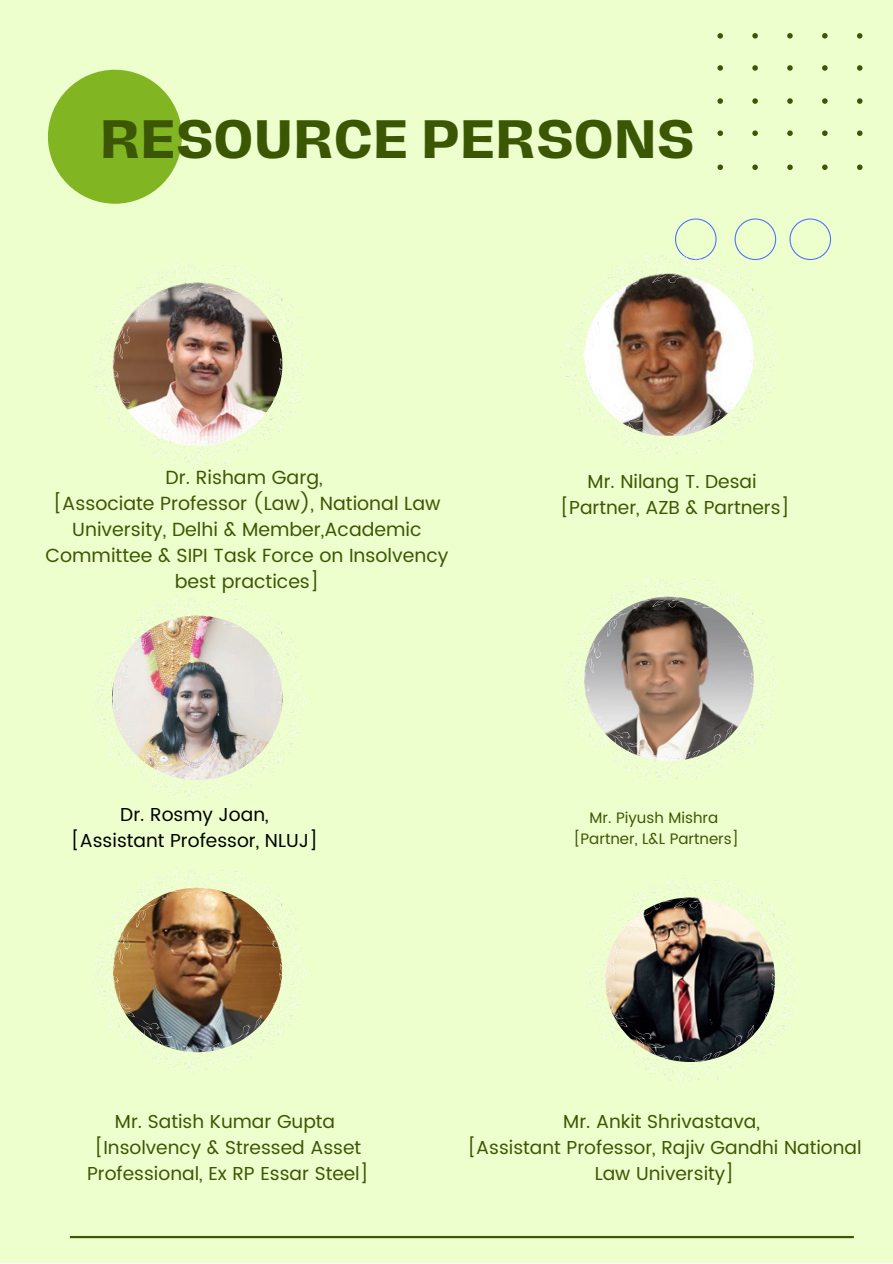
<style>
.page{position:relative;width:893px;height:1264px;background:#fff}
.page>*{position:absolute;margin:0;border:0;box-sizing:border-box;transform-origin:0 0}
.t1{font:700 49.5px "Hagrid Text";letter-spacing:.02em;color:#3b5704}
.t2{font:19.05px/25.8px "Poppins";color:#3b5704;text-align:center}
.t3{font:18.75px/25.8px "Poppins";color:#3b5704;text-align:center}
.t4{font:18.75px/25.8px "Poppins";color:#000;text-align:center}
.t5{font:15.15px/20.9px "Poppins";color:#3b5704;text-align:center}
</style>
<div class="page">
<div style="left:0;top:0;width:892px;height:1262px;background:#edffcc"></div>
<div style="left:48px;top:70px;width:134px;height:134px;background:#81b622;border-radius:50%"></div>
<svg style="left:717px;top:33px;width:145px;height:137px"></svg>
<svg style="left:675px;top:218px;width:41px;height:32px"></svg>
<svg style="left:734px;top:218px;width:42px;height:32px"></svg>
<svg style="left:789px;top:218px;width:42px;height:42px"></svg>
<hr style="left:70px;top:1235px;width:783px;height:3px;background:#3b5704">
<img style="left:561px;top:250px;width:215px;height:208px">
<img style="left:90px;top:260px;width:215px;height:208px">
<img style="left:560px;top:575px;width:216px;height:208px">
<img style="left:89px;top:593px;width:216px;height:208px">
<img style="left:89px;top:865px;width:216px;height:209px">
<img style="left:582px;top:876px;width:215px;height:207px">
<h1 class="t1" style="left:100px;top:115px;width:595px">RESOURCE PERSONS</h1>
<p class="t2" style="left:45px;top:465px;width:404px">Dr. Risham Garg,<br>[Associate Professor (Law), National Law<br>University, Delhi &amp; Member,Academic<br>Committee &amp; SIPI Task Force on Insolvency best practices]</p>
<p class="t4" style="left:71px;top:802px;width:248px">Dr. Rosmy Joan,<br>[Assistant Professor, NLUJ]</p>
<p class="t3" style="left:560px;top:468px;width:231px">Mr. Nilang T. Desai [Partner, AZB &amp; Partners]</p>
<p class="t5" style="left:573px;top:807px;width:167px">Mr. Piyush Mishra [Partner, L&amp;L Partners]</p>
<p class="t3" style="left:87px;top:1108px;width:283px">Mr. Satish Kumar Gupta [Insolvency &amp; Stressed Asset<br>Professional, Ex RP Essar Steel]</p>
<p class="t3" style="left:467px;top:1108px;width:395px">Mr. Ankit Shrivastava,<br>[Assistant Professor, Rajiv Gandhi National<br>Law University]</p>
</div>
